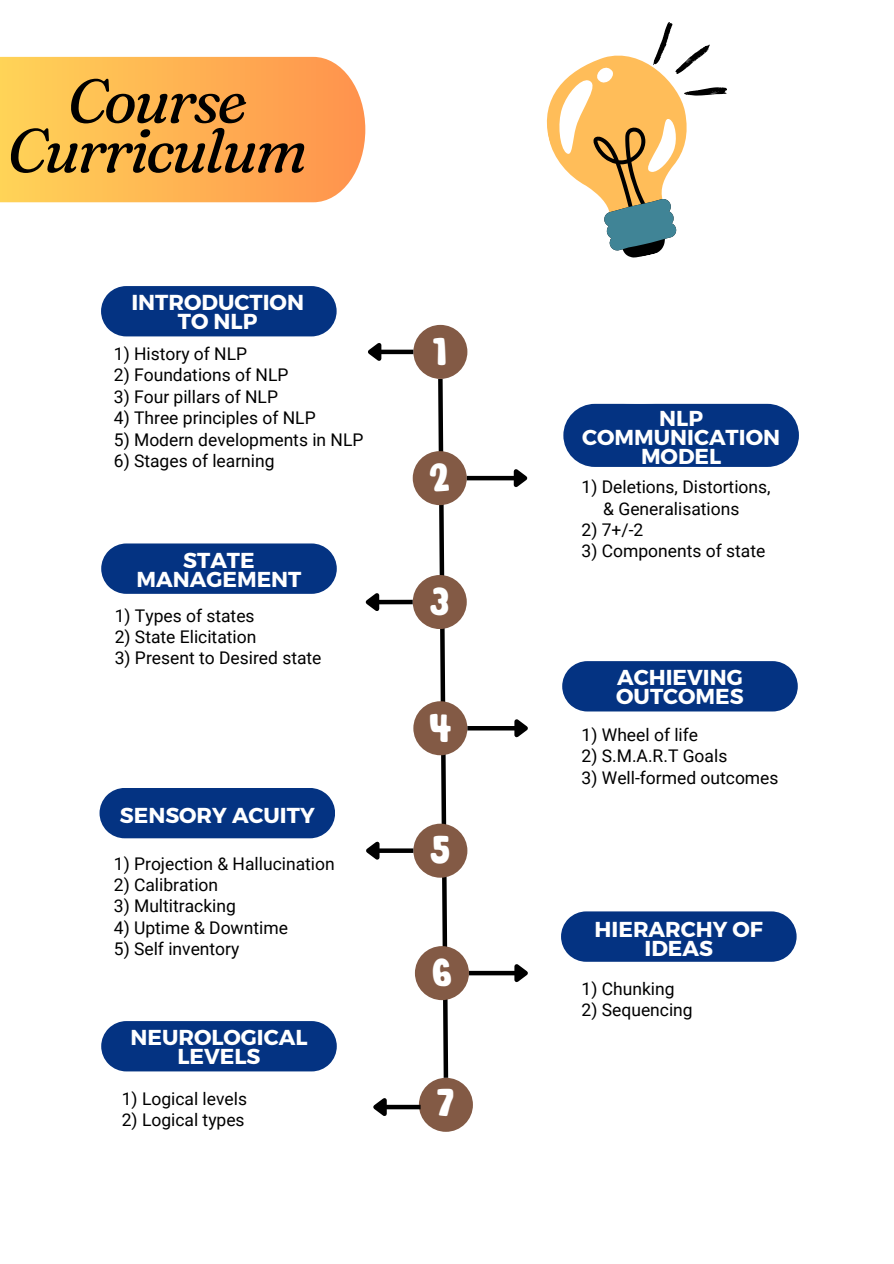
<style>
.page{position:relative;width:894px;height:1264px;background:#fff}
.page>*{position:absolute;margin:0;border:0;box-sizing:border-box;transform-origin:0 0}
.t1{font:italic 61.65px/49.5px "Fraunces 9 pt";letter-spacing:-.045em;color:#000;text-align:center}
.t2{font:700 39px "DONGTAO";color:#fff}
.t3{font:700 21.6px/19.2px "Montserrat";color:#fff;text-align:center}
.t4{font:17.4px "Roboto";color:#000}
</style>
<div class="page">
<svg style="left:122px;top:306px;width:215px;height:31px"></svg>
<svg style="left:121px;top:838px;width:192px;height:1px"></svg>
<svg style="left:580px;top:932px;width:217px;height:30px"></svg>
<svg style="left:583px;top:680px;width:215px;height:32px"></svg>
<svg style="left:564px;top:403px;width:235px;height:64px"></svg>
<div style="left:101px;top:286px;width:235px;height:50px;background:#043382"></div>
<svg style="left:101px;top:543px;width:236px;height:51px;background:#133f89"></svg>
<div style="left:99px;top:788px;width:236px;height:50px;background:#043382"></div>
<div style="left:561px;top:911px;width:235px;height:50px;background:#043382"></div>
<div style="left:562px;top:661px;width:235px;height:50px;background:#043382"></div>
<div style="left:563px;top:404px;width:235px;height:63px;background:#043382;border-radius:32px"></div>
<div style="left:419px;top:1077px;width:54px;height:54px;background:#835a45;border-radius:50%"></div>
<svg style="left:435px;top:377px;width:15px;height:703px"></svg>
<div style="left:413px;top:325px;width:54px;height:54px;background:#835a45;border-radius:50%"></div>
<div style="left:412px;top:451px;width:54px;height:54px;background:#835a45;border-radius:50%"></div>
<div style="left:380px;top:349px;width:33px;height:5px;background:#000"></div>
<svg style="left:368px;top:343px;width:17px;height:18px"></svg>
<hr style="left:466px;top:476px;width:48px;height:4px;background:#000">
<svg style="left:509px;top:469px;width:19px;height:18px"></svg>
<div style="left:412px;top:575px;width:54px;height:54px;background:#835a45;border-radius:50%"></div>
<div style="left:378px;top:599px;width:34px;height:5px;background:#000"></div>
<svg style="left:365px;top:593px;width:18px;height:18px"></svg>
<div style="left:413px;top:701px;width:54px;height:54px;background:#835a45;border-radius:50%"></div>
<div style="left:413px;top:823px;width:54px;height:54px;background:#835a45;border-radius:50%"></div>
<div style="left:415px;top:946px;width:54px;height:54px;background:#835a45;border-radius:50%"></div>
<hr style="left:467px;top:726px;width:48px;height:4px;background:#000">
<svg style="left:510px;top:719px;width:18px;height:19px"></svg>
<div style="left:469px;top:970px;width:46px;height:5px;background:#000"></div>
<svg style="left:510px;top:964px;width:18px;height:19px"></svg>
<div style="left:378px;top:848px;width:35px;height:5px;background:#000"></div>
<svg style="left:366px;top:841px;width:17px;height:19px"></svg>
<div style="left:477px;top:81px;width:323px;height:323px;background:#fff;border-radius:50%"></div>
<svg style="left:546px;top:22px;width:181px;height:236px"></svg>
<svg style="left:0;top:57px;width:365px;height:145px;background:#ffb557"></svg>
<div style="left:385px;top:1104px;width:35px;height:5px;background:#000"></div>
<svg style="left:373px;top:1098px;width:18px;height:18px"></svg>
<div style="left:101px;top:1021px;width:236px;height:50px;background:#043382"></div>
<p class="t1" style="left:7px;top:76px;width:302px">Course<br>Curriculum</p>
<p class="t3" style="left:131px;top:292px;width:174px">INTRODUCTION<br>TO NLP</p>
<p class="t4" style="left:114px;top:344px;width:135px">1) History of NLP</p>
<p class="t4" style="left:114px;top:365px;width:176px">2) Foundations of NLP</p>
<p class="t4" style="left:114px;top:387px;width:166px">3) Four pillars of NLP</p>
<p class="t4" style="left:114px;top:408px;width:203px">4) Three principles of NLP</p>
<h2 class="t4" style="left:114px;top:429px;width:251px">5) Modern developments in NLP</h2>
<p class="t4" style="left:114px;top:451px;width:162px">6) Stages of learning</p>
<p class="t3" style="left:136px;top:549px;width:166px">STATE<br>MANAGEMENT</p>
<p class="t4" style="left:115px;top:605px;width:141px">1) Types of states</p>
<p class="t4" style="left:115px;top:627px;width:143px">2) State Elicitation</p>
<p class="t4" style="left:115px;top:648px;width:208px">3) Present to Desired state</p>
<p class="t3" style="left:120px;top:804px;width:196px">SENSORY ACUITY</p>
<p class="t4" style="left:114px;top:853px;width:222px">1) Projection &amp; Hallucination</p>
<p class="t4" style="left:114px;top:874px;width:106px">2) Calibration</p>
<p class="t4" style="left:114px;top:896px;width:123px">3) Multitracking</p>
<p class="t4" style="left:114px;top:917px;width:175px">4) Uptime &amp; Downtime</p>
<p class="t4" style="left:114px;top:939px;width:127px">5) Self inventory</p>
<p class="t3" style="left:130px;top:1026px;width:178px">NEUROLOGICAL<br>LEVELS</p>
<h2 class="t4" style="left:122px;top:1088px;width:127px">1) Logical levels</h2>
<p class="t4" style="left:122px;top:1109px;width:124px">2) Logical types</p>
<p class="t2" style="left:432px;top:335px;width:17px">1</p>
<p class="t2" style="left:429px;top:461px;width:23px">2</p>
<h1 class="t2" style="left:429px;top:585px;width:22px">3</h1>
<h2 class="t2" style="left:429px;top:711px;width:24px">4</h2>
<p class="t2" style="left:429px;top:834px;width:23px">5</p>
<p class="t2" style="left:431px;top:956px;width:23px">6</p>
<p class="t2" style="left:436px;top:1086px;width:20px">7</p>
<h2 class="t3" style="left:582px;top:407px;width:199px">NLP<br>COMMUNICATION<br>MODEL</h2>
<p class="t4" style="left:581px;top:477px;width:190px">1) Deletions, Distortions,</p>
<p class="t4" style="left:603px;top:498px;width:138px">&amp; Generalisations</p>
<p class="t4" style="left:581px;top:520px;width:63px">2) 7+/-2</p>
<h2 class="t4" style="left:581px;top:541px;width:185px">3) Components of state</h2>
<p class="t3" style="left:616px;top:666px;width:129px;text-align:left">ACHIEVING<br>OUTCOMES</p>
<p class="t4" style="left:581px;top:725px;width:118px">1) Wheel of life</p>
<h2 class="t4" style="left:581px;top:746px;width:147px">2) S.M.A.R.T Goals</h2>
<p class="t4" style="left:581px;top:767px;width:198px">3) Well-formed outcomes</p>
<p class="t3" style="left:594px;top:918px;width:170px">HIERARCHY OF<br>IDEAS</p>
<h2 class="t4" style="left:581px;top:978px;width:94px">1) Chunking</h2>
<p class="t4" style="left:581px;top:1000px;width:113px">2) Sequencing</p>
</div>
